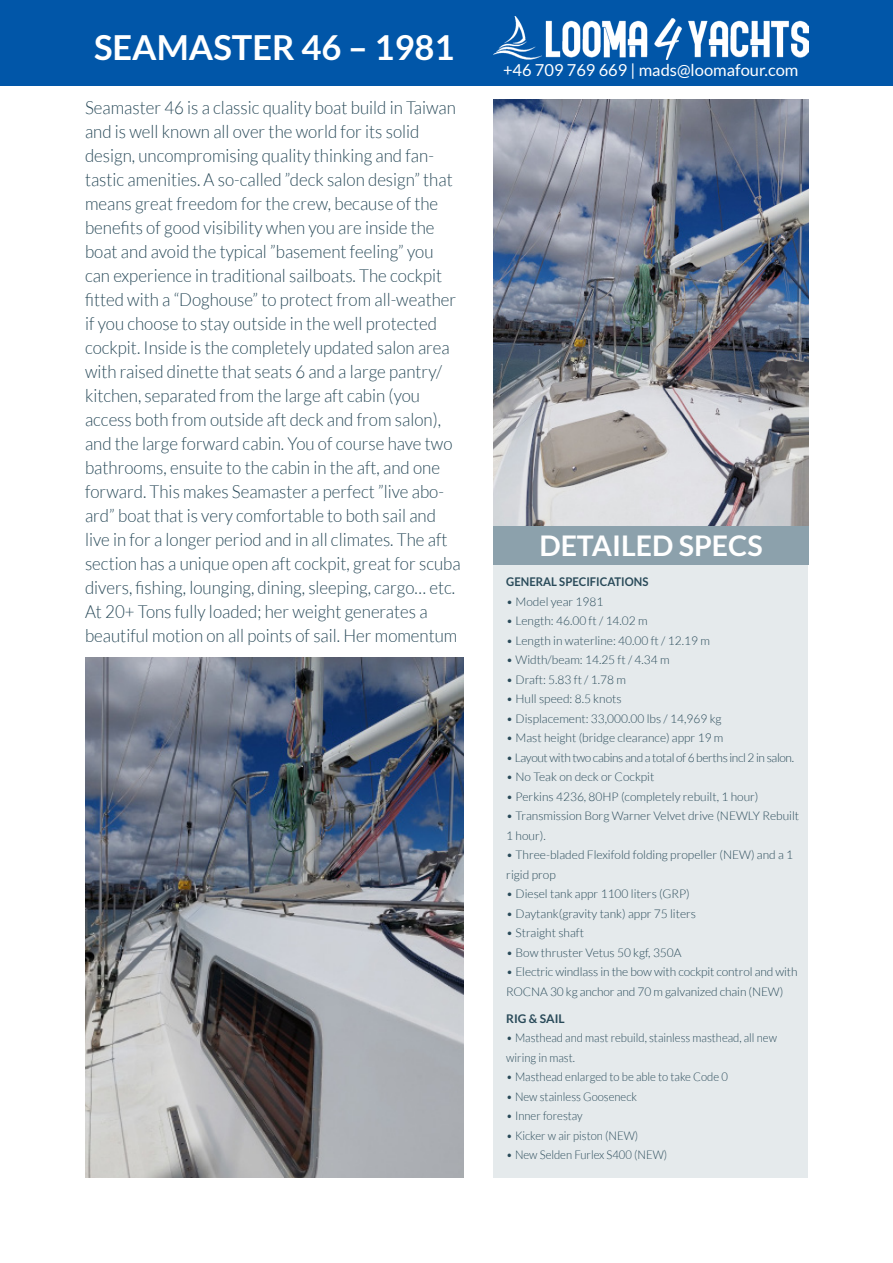
<style>
.page{position:relative;width:893px;height:1263px;background:#fff}
.page>*{position:absolute;margin:0;border:0;box-sizing:border-box;transform-origin:0 0}
.t1{font:700 34.5px "Lato";color:#fff}
.t2{font:700 28.5px "Lato";color:#fff}
.t3{font:300 18px/24px "Lato";color:#294a59;scale:.94 1}
.t4{font:16.5px "Lato";color:#fff}
.t5{font:300 12px/19.5px "Lato";color:#294a59}
.t6{font:300 12px/19.5px "Lato";color:#294a59;scale:.94 1}
.t7{font:300 12px "Lato";letter-spacing:-.03em;color:#294a59}
.t8{font:700 12px "Lato";color:#294a59;scale:.94 1}
.t9{font:700 12px "Lato";color:#294a59}
</style>
<div class="page">
<div style="left:0;top:0;width:893px;height:85px;background:#0156a8"></div>
<img style="left:493px;top:17px;width:315px;height:43px">
<div style="left:493px;top:560px;width:315px;height:618px;background:#e5eaec"></div>
<div style="left:493px;top:525px;width:316px;height:40px;background:#8ca1ac"></div>
<img style="left:493px;top:100px;width:315px;height:425px">
<img style="left:85px;top:657px;width:378px;height:521px">
<p class="t1" style="left:94px;top:27px;width:362px">SEAMASTER 46 – 1981</p>
<p class="t3" style="left:85px;top:96px;width:401px">Seamaster 46 is a classic quality boat build in Taiwan and is well known all over the world for its solid design, uncompromising quality thinking and fan&shy;tastic amenities. A so-called ”deck salon design” that means great freedom for the crew, because of the benefits of good visibility when you are inside the boat and avoid the typical ”basement feeling” you can experience in traditional sailboats. The cockpit fitted with a “Doghouse” to protect from all-weather if you choose to stay outside in the well protected cockpit. Inside is the completely updated salon area with raised dinette that seats 6 and a large pantry/ kitchen, separated from the large aft cabin (you access both from outside aft deck and from salon), and the large forward cabin. You of course have two bathrooms, ensuite to the cabin in the aft, and one forward. This makes Seamaster a perfect ”live abo&shy;ard” boat that is very comfortable to both sail and live in for a longer period and in all climates. The aft section has a unique open aft cockpit, great for scuba divers, fishing, lounging, dining, sleeping, cargo… etc.<br>At 20+ Tons fully loaded; her weight generates a beautiful motion on all points of sail. Her momentum</p>
<p class="t4" style="left:503px;top:61px;width:297px">+46 709 769 669 | mads@loomafour.com</p>
<p class="t2" style="left:539px;top:529px;width:225px">DETAILED SPECS</p>
<p class="t8" style="left:506px;top:575px;width:153px">GENERAL SPECIFICATIONS</p>
<p class="t5" style="left:506px;top:592px;width:99px">• Model year 1981</p>
<p class="t5" style="left:506px;top:611px;width:143px">• Length: 46.00 ft / 14.02 m</p>
<p class="t5" style="left:506px;top:631px;width:205px">• Length in waterline: 40.00 ft / 12.19 m</p>
<p class="t5" style="left:506px;top:650px;width:165px">• Width/beam: 14.25 ft / 4.34 m</p>
<p class="t5" style="left:506px;top:670px;width:121px">• Draft: 5.83 ft / 1.78 m</p>
<p class="t5" style="left:506px;top:689px;width:117px">• Hull speed: 8.5 knots</p>
<p class="t5" style="left:506px;top:709px;width:217px">• Displacement: 33,000.00 lbs / 14,969 kg</p>
<p class="t5" style="left:506px;top:728px;width:219px">• Mast height (bridge clearance) appr 19 m</p>
<p class="t7" style="left:506px;top:751px;width:289px">• Layout with two cabins and a total of 6 berths incl 2 in salon.</p>
<p class="t5" style="left:506px;top:767px;width:150px">• No Teak on deck or Cockpit</p>
<p class="t5" style="left:506px;top:787px;width:254px">• Perkins 4236, 80HP (completely rebuilt, 1 hour)</p>
<p class="t5" style="left:506px;top:806px;width:294px">• Transmission Borg Warner Velvet drive (NEWLY Rebuilt<br>1 hour).</p>
<p class="t5" style="left:506px;top:845px;width:288px">• Three-bladed Flexifold folding propeller (NEW) and a 1 rigid prop</p>
<p class="t5" style="left:506px;top:884px;width:185px">• Diesel tank appr 1100 liters (GRP)</p>
<p class="t5" style="left:506px;top:904px;width:191px">• Daytank(gravity tank) appr 75 liters</p>
<p class="t5" style="left:506px;top:923px;width:79px">• Straight shaft</p>
<p class="t5" style="left:506px;top:943px;width:177px">• Bow thruster Vetus 50 kgf, 350A</p>
<p class="t5" style="left:506px;top:962px;width:293px">• Electric windlass in the bow with cockpit control and with<br>ROCNA 30 kg anchor and 70 m galvanized chain (NEW)</p>
<p class="t9" style="left:506px;top:1011px;width:60px">RIG &amp; SAIL</p>
<p class="t6" style="left:506px;top:1028px;width:289px">• Masthead and mast rebuild, stainless masthead, all new wiring in mast.</p>
<p class="t6" style="left:506px;top:1067px;width:237px">• Masthead enlarged to be able to take Code 0</p>
<p class="t6" style="left:506px;top:1087px;width:141px">• New stainless Gooseneck</p>
<p class="t6" style="left:506px;top:1106px;width:83px">• Inner forestay</p>
<p class="t6" style="left:506px;top:1126px;width:142px">• Kicker w air piston (NEW)</p>
<p class="t6" style="left:506px;top:1145px;width:173px">• New Selden Furlex S400 (NEW)</p>
</div>
